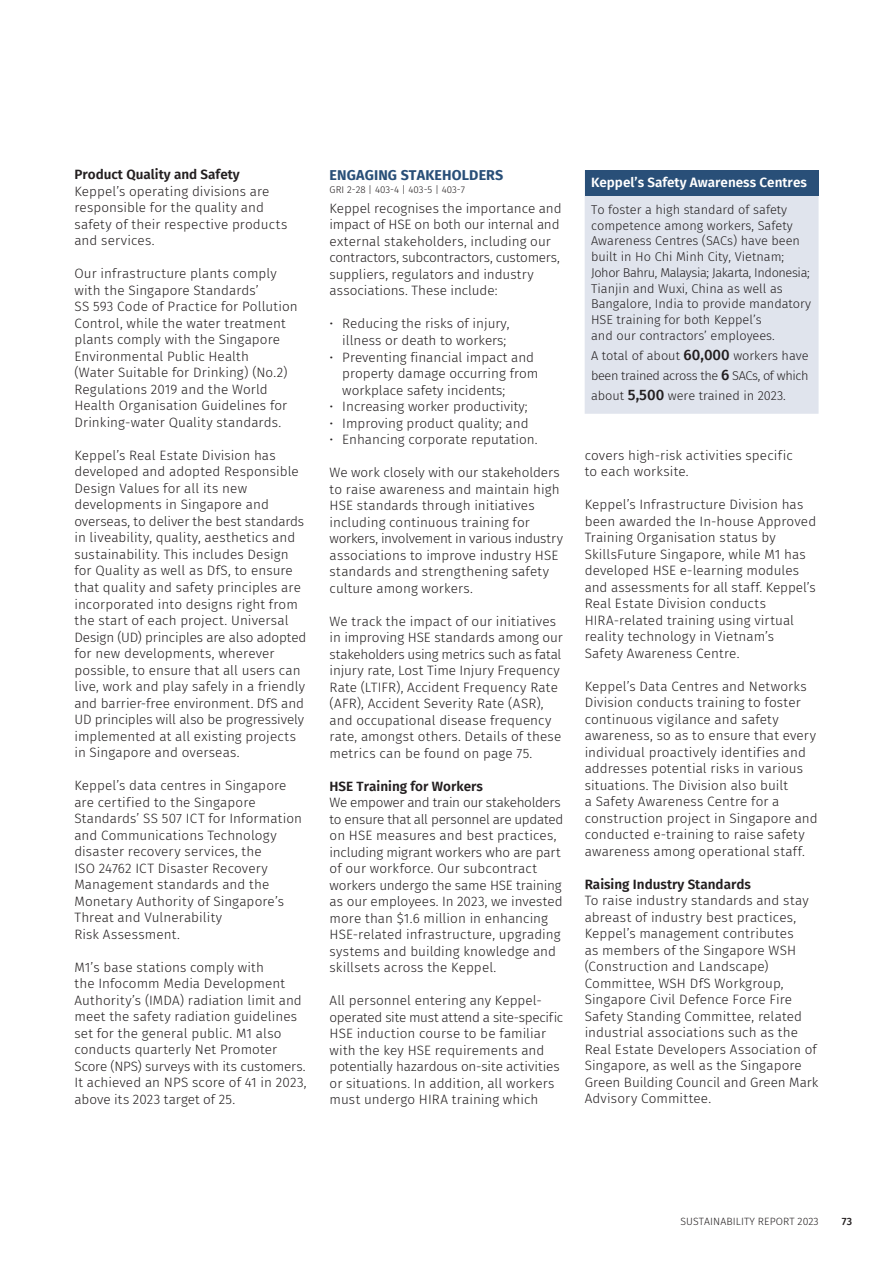
<style>
.page{position:relative;width:893px;height:1263px;background:#fff}
.page>*{position:absolute;margin:0;border:0;box-sizing:border-box;transform-origin:0 0}
.Heading-1{font:700 14.25px "Fira Sans";letter-spacing:.01em;color:#294f78}
.Bodytext{font:300 13.5px/16.5px "Fira Sans";letter-spacing:.005em;color:#231f20}
.Heading-2{font:600 13.5px "Fira Sans";color:#231f20}
.Diagram_Box_Title_Lowercase{font:600 13.5px "Fira Sans";color:#fff}
.Special_Bodytext_8_5pt_1mm_space_after{font:300 12.75px/15.8px "Fira Sans";color:#231f20}
.Special_Bodytext_8_5pt_1mm_space_after-2{font:300 12.75px "Fira Sans";letter-spacing:-.03em;color:#231f20}
.t1{font:300 10.5px "Fira Sans";letter-spacing:.01em;color:#231f20}
.t2{font:500 10.5px "Fira Sans";color:#231f20}
.Bodytext_GRI-6_5pt{font:300 9.75px "Fira Sans";color:#231f20}
.s1{font-weight:500;font-size:15px}
</style>
<div class="page">
<div style="left:585px;top:170px;width:234px;height:244px;background:#e0e4ed"></div>
<div style="left:585px;top:170px;width:234px;height:26px;background:#294f78"></div>
<p class="Heading-2" style="left:74px;top:164px;width:167px">Product Quality and Safety</p>
<p class="Bodytext" style="left:74px;top:183px;width:214px">Keppel’s operating divisions are responsible for the quality and safety of their respective products and services.</p>
<p class="Bodytext" style="left:74px;top:265px;width:225px">Our infrastructure plants comply with the Singapore Standards’<br>SS 593 Code of Practice for Pollution Control, while the water treatment plants comply with the Singapore Environmental Public Health<br>(Water Suitable for Drinking) (No.2)<br>Regulations 2019 and the World Health Organisation Guidelines for Drinking-water Quality standards.</p>
<p class="Bodytext" style="left:74px;top:447px;width:234px">Keppel’s Real Estate Division has developed and adopted Responsible Design Values for all its new developments in Singapore and overseas, to deliver the best standards in liveability, quality, aesthetics and sustainability. This includes Design for Quality as well as DfS, to ensure that quality and safety principles are incorporated into designs right from the start of each project. Universal Design (UD) principles are also adopted for new developments, wherever possible, to ensure that all users can live, work and play safely in a friendly and barrier-free environment. DfS and UD principles will also be progressively implemented at all existing projects in Singapore and overseas.</p>
<p class="Bodytext" style="left:74px;top:777px;width:229px">Keppel’s data centres in Singapore are certified to the Singapore<br>Standards’ SS 507 ICT for Information and Communications Technology disaster recovery services, the<br>ISO 24762 ICT Disaster Recovery<br>Management standards and the<br>Monetary Authority of Singapore’s<br>Threat and Vulnerability<br>Risk Assessment.</p>
<p class="Bodytext" style="left:74px;top:958px;width:234px">M1’s base stations comply with<br>the Infocomm Media Development Authority’s (IMDA) radiation limit and meet the safety radiation guidelines set for the general public. M1 also conducts quarterly Net Promoter Score (NPS) surveys with its customers.<br>It achieved an NPS score of 41 in 2023, above its 2023 target of 25.</p>
<p class="Heading-1" style="left:330px;top:163px;width:175px">ENGAGING STAKEHOLDERS</p>
<p class="Bodytext_GRI-6_5pt" style="left:330px;top:183px;width:137px">GRI 2-28 | 403-4 | 403-5 | 403-7</p>
<p class="Bodytext" style="left:330px;top:200px;width:234px">Keppel recognises the importance and impact of HSE on both our internal and external stakeholders, including our contractors, subcontractors, customers, suppliers, regulators and industry associations. These include:</p>
<p class="Bodytext" style="left:330px;top:315px;width:182px;text-align:right">• Reducing the risks of injury, illness or death to workers;</p>
<p class="Bodytext" style="left:342px;top:348px;width:198px;text-indent:-13px">• Preventing financial impact and property damage occurring from workplace safety incidents;</p>
<p class="Bodytext" style="left:330px;top:398px;width:200px">• Increasing worker productivity;</p>
<p class="Bodytext" style="left:330px;top:414px;width:201px">• Improving product quality; and</p>
<p class="Bodytext" style="left:330px;top:431px;width:209px">• Enhancing corporate reputation.</p>
<p class="Bodytext" style="left:330px;top:464px;width:235px">We work closely with our stakeholders to raise awareness and maintain high HSE standards through initiatives including continuous training for workers, involvement in various industry associations to improve industry HSE standards and strengthening safety culture among workers.</p>
<p class="Bodytext" style="left:330px;top:612px;width:235px">We track the impact of our initiatives in improving HSE standards among our stakeholders using metrics such as fatal injury rate, Lost Time Injury Frequency Rate (LTIFR), Accident Frequency Rate (AFR), Accident Severity Rate (ASR), and occupational disease frequency rate, amongst others. Details of these metrics can be found on page 75.</p>
<p class="Heading-2" style="left:330px;top:775px;width:155px">HSE Training for Workers</p>
<p class="Bodytext" style="left:330px;top:794px;width:235px">We empower and train our stakeholders to ensure that all personnel are updated on HSE measures and best practices, including migrant workers who are part of our workforce. Our subcontract workers undergo the same HSE training as our employees. In 2023, we invested more than $1.6 million in enhancing HSE-related infrastructure, upgrading systems and building knowledge and skillsets across the Keppel.</p>
<p class="Bodytext" style="left:330px;top:992px;width:235px">All personnel entering any Keppel&shy;operated site must attend a site-specific HSE induction course to be familiar with the key HSE requirements and potentially hazardous on-site activities or situations. In addition, all workers must undergo HIRA training which</p>
<p class="Diagram_Box_Title_Lowercase" style="left:591px;top:171px;width:217px">Keppel’s Safety Awareness Centres</p>
<p class="Special_Bodytext_8_5pt_1mm_space_after" style="left:591px;top:202px;width:221px">To foster a high standard of safety competence among workers, Safety Awareness Centres (SACs) have been built in Ho Chi Minh City, Vietnam; Johor Bahru, Malaysia; Jakarta, Indonesia; Tianjin and Wuxi, China as well as Bangalore, India to provide mandatory HSE training for both Keppel’s<br>and our contractors’ employees.</p>
<p class="Special_Bodytext_8_5pt_1mm_space_after" style="left:591px;top:348px;width:219px">A total of about <span class="s1">60,000</span> workers have</p>
<p class="Special_Bodytext_8_5pt_1mm_space_after-2" style="left:591px;top:366px;width:219px">been trained across the <span class="s1">6</span> SACs, of which</p>
<p class="Special_Bodytext_8_5pt_1mm_space_after" style="left:591px;top:388px;width:196px">about <span class="s1">5,500</span> were trained in 2023.</p>
<p class="Bodytext" style="left:585px;top:447px;width:210px">covers high-risk activities specific to each worksite.</p>
<p class="Bodytext" style="left:585px;top:496px;width:233px">Keppel’s Infrastructure Division has been awarded the In-house Approved Training Organisation status by SkillsFuture Singapore, while M1 has developed HSE e-learning modules and assessments for all staff. Keppel’s Real Estate Division conducts HIRA-related training using virtual reality technology in Vietnam’s<br>Safety Awareness Centre.</p>
<p class="Bodytext" style="left:585px;top:678px;width:235px">Keppel’s Data Centres and Networks Division conducts training to foster continuous vigilance and safety awareness, so as to ensure that every individual proactively identifies and addresses potential risks in various situations. The Division also built<br>a Safety Awareness Centre for a construction project in Singapore and conducted e-training to raise safety awareness among operational staff.</p>
<p class="Heading-2" style="left:585px;top:873px;width:168px">Raising Industry Standards</p>
<p class="Bodytext" style="left:585px;top:892px;width:235px">To raise industry standards and stay abreast of industry best practices, Keppel’s management contributes<br>as members of the Singapore WSH (Construction and Landscape)<br>Committee, WSH DfS Workgroup, Singapore Civil Defence Force Fire Safety Standing Committee, related industrial associations such as the Real Estate Developers Association of Singapore, as well as the Singapore Green Building Council and Green Mark Advisory Committee.</p>
<p class="t1" style="left:680px;top:1213px;width:140px">SUSTAINABILITY REPORT 2023</p>
<p class="t2" style="left:842px;top:1212px;width:12px">73</p>
</div>
